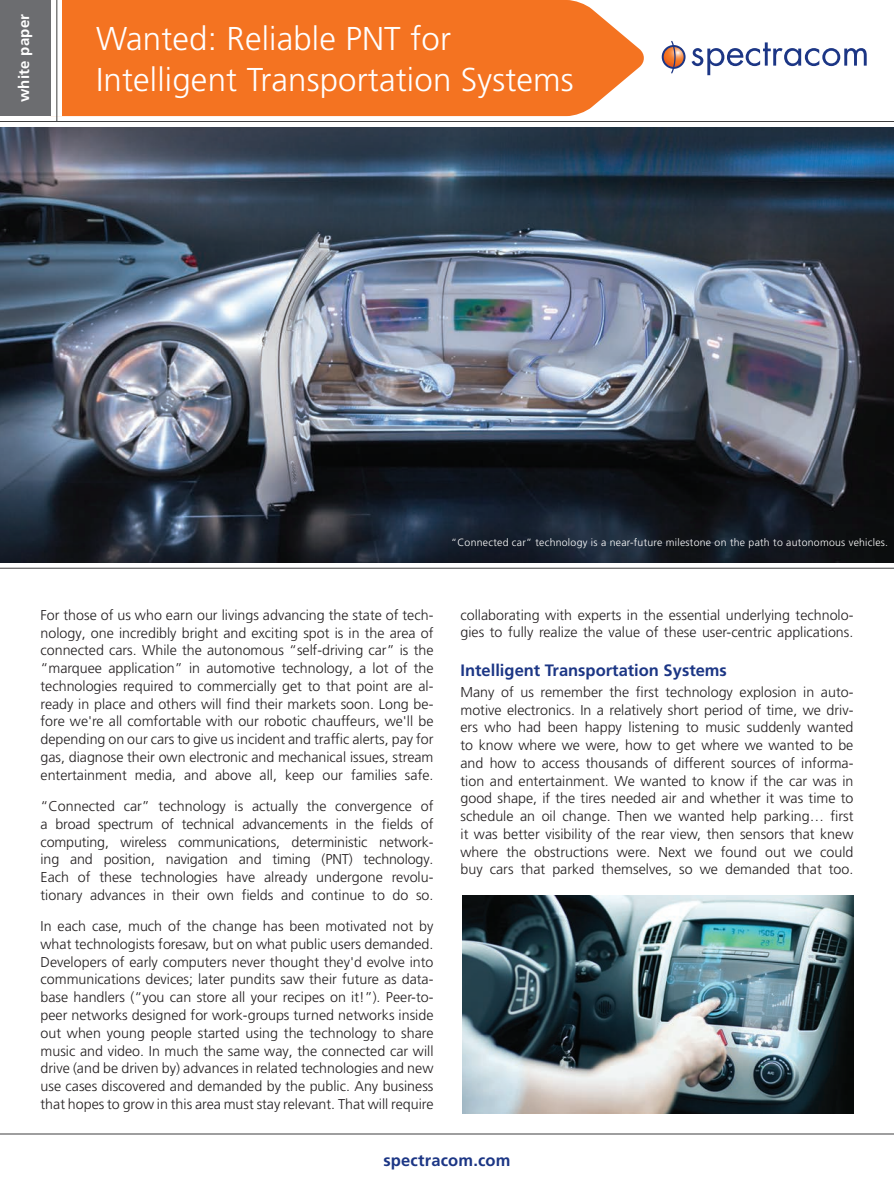
<style>
.page{position:relative;width:894px;height:1188px;background:#fff}
.page>*{position:absolute;margin:0;border:0;box-sizing:border-box;transform-origin:0 0}
.t1{font:300 33px/40.5px "Frutiger LT Pro";letter-spacing:.005em;color:#fff}
.t2{font:700 16.5px "Frutiger LT Pro";color:#1c3685}
.t3{font:700 15px "Frutiger LT Pro";letter-spacing:.015em;color:#fff}
.t4{font:300 14.25px/17.7px "Frutiger LT Pro";color:#231f20;text-align:justify}
.t5{font:300 10.5px "Frutiger LT Pro";letter-spacing:.025em;color:#fff}
</style>
<div class="page">
<hr style="left:0;top:1134px;width:893px;height:1px;background:#3e3e3f">
<hr style="left:0;top:121px;width:893px;height:1px;background:#3e3e3f">
<div style="left:62px;top:0;width:582px;height:116px;background:#f47321"></div>
<div style="left:0;top:0;width:52px;height:116px;background:#6c6d70"></div>
<div style="left:51px;top:0;width:11px;height:116px;background:#fff"></div>
<hr style="left:56px;top:0;width:1px;height:122px;background:#3e3e3f">
<svg style="left:691px;top:42px;width:175px;height:33px"></svg>
<svg style="left:661px;top:41px;width:24px;height:32px"></svg>
<hr style="left:0;top:568px;width:893px;height:1px;background:#3e3e3f">
<img style="left:0;top:127px;width:893px;height:436px">
<img style="left:462px;top:895px;width:391px;height:218px">
<p class="t3" style="left:15px;top:102px;width:90px;rotate:-90deg">white paper</p>
<h1 class="t1" style="left:96px;top:19px;width:479px">Wanted: Reliable PNT for<br>Intelligent Transportation Systems</h1>
<p class="t5" style="left:451px;top:536px;width:438px">“Connected car” technology is a near-future milestone on the path to autonomous vehicles.</p>
<p class="t4" style="left:40px;top:606px;width:394px">For those of us who earn our livings advancing the state of tech&shy;nology, one incredibly bright and exciting spot is in the area of connected cars. While the autonomous “self-driving car” is the “marquee application” in automotive technology, a lot of the technologies required to commercially get to that point are al&shy;ready in place and others will find their markets soon. Long be&shy;fore we're all comfortable with our robotic chauffeurs, we'll be depending on our cars to give us incident and traffic alerts, pay for gas, diagnose their own electronic and mechanical issues, stream entertainment media, and above all, keep our families safe.</p>
<p class="t4" style="left:40px;top:797px;width:394px">“Connected car” technology is actually the convergence of a broad spectrum of technical advancements in the fields of computing, wireless communications, deterministic network&shy;ing and position, navigation and timing (PNT) technology.<br>Each of these technologies have already undergone revolu&shy;tionary advances in their own fields and continue to do so.</p>
<p class="t4" style="left:40px;top:917px;width:394px">In each case, much of the change has been motivated not by what technologists foresaw, but on what public users demanded.<br>Developers of early computers never thought they'd evolve into communications devices; later pundits saw their future as data&shy;base handlers (“you can store all your recipes on it!”). Peer-to&shy;peer networks designed for work-groups turned networks inside out when young people started using the technology to share music and video. In much the same way, the connected car will drive (and be driven by) advances in related technologies and new use cases discovered and demanded by the public. Any business that hopes to grow in this area must stay relevant. That will require</p>
<p class="t4" style="left:460px;top:606px;width:394px">collaborating with experts in the essential underlying technolo&shy;gies to fully realize the value of these user-centric applications.</p>
<p class="t2" style="left:460px;top:661px;width:268px">Intelligent Transportation Systems</p>
<p class="t4" style="left:460px;top:683px;width:394px">Many of us remember the first technology explosion in auto&shy;motive electronics. In a relatively short period of time, we driv&shy;ers who had been happy listening to music suddenly wanted to know where we were, how to get where we wanted to be and how to access thousands of different sources of informa&shy;tion and entertainment. We wanted to know if the car was in good shape, if the tires needed air and whether it was time to schedule an oil change. Then we wanted help parking… first it was better visibility of the rear view, then sensors that knew where the obstructions were. Next we found out we could buy cars that parked themselves, so we demanded that too.</p>
<p class="t2" style="left:383px;top:1151px;width:129px">spectracom.com</p>
</div>
